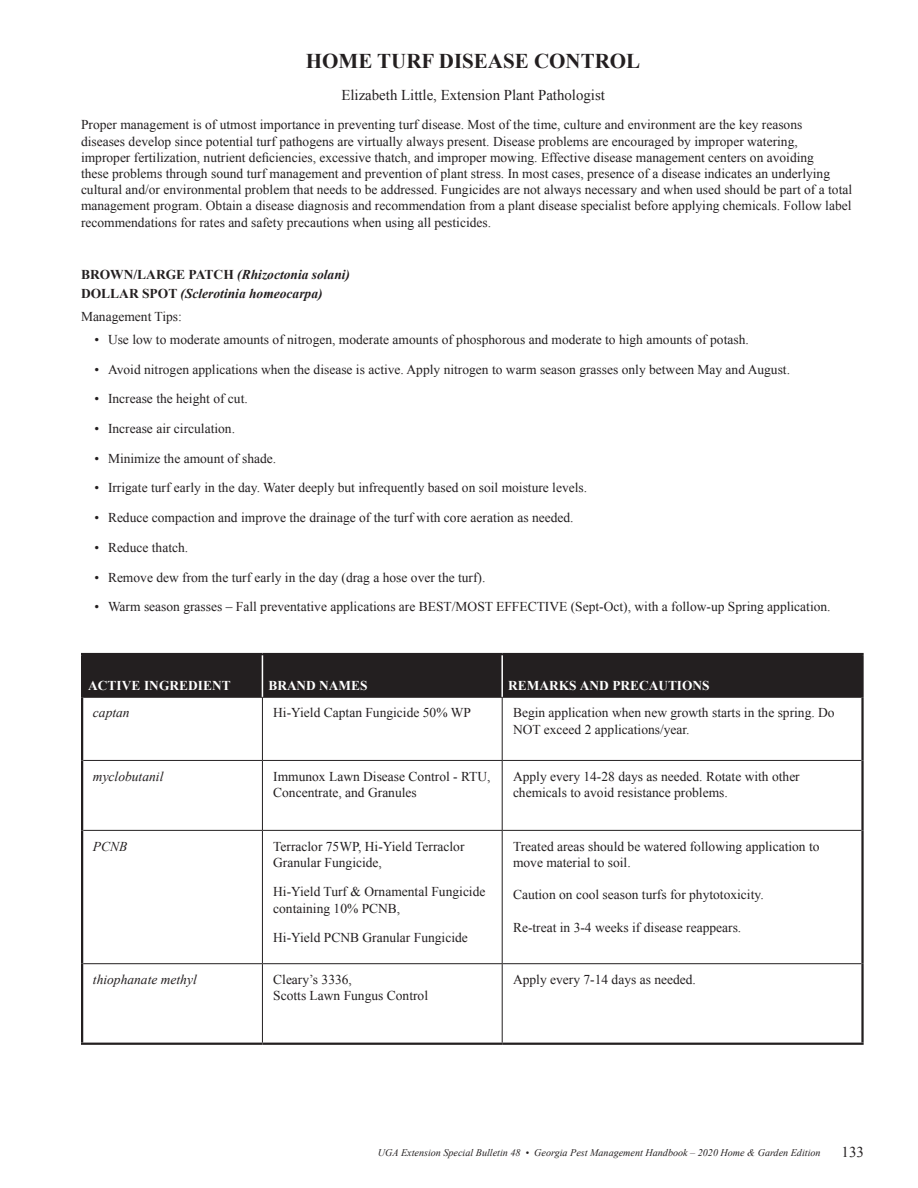
<style>
.page{position:relative;width:918px;height:1188px;background:#fff}
.page>*{position:absolute;margin:0;border:0;box-sizing:border-box;transform-origin:0 0}
.t1{font:700 21px "Times New Roman";color:#231f20}
.t2{font:15px "Times New Roman";color:#231f20}
.t3{font:13.5px/16.2px "Times New Roman";color:#231f20}
.t4{font:italic 700 13.5px/19.5px "Times New Roman";color:#231f20}
.t5{font:700 13.5px "Times New Roman";color:#fff}
.t6{font:italic 13.5px "Times New Roman";color:#231f20}
.t7{font:italic 10.2px "Times New Roman";color:#231f20}
.s1{font-style:normal}
</style>
<div class="page">
<div style="left:83px;top:655px;width:778px;height:42px;background:#231f20"></div>
<hr style="left:83px;top:697px;width:179px;height:1px;background:#231f20">
<hr style="left:262px;top:697px;width:240px;height:1px;background:#231f20">
<hr style="left:262px;top:698px;width:1px;height:62px;background:#231f20">
<hr style="left:502px;top:697px;width:359px;height:1px;background:#231f20">
<hr style="left:502px;top:698px;width:1px;height:62px;background:#231f20">
<hr style="left:83px;top:760px;width:179px;height:1px;background:#231f20">
<hr style="left:262px;top:760px;width:240px;height:1px;background:#231f20">
<hr style="left:262px;top:761px;width:1px;height:69px;background:#231f20">
<hr style="left:502px;top:760px;width:359px;height:1px;background:#231f20">
<hr style="left:502px;top:761px;width:1px;height:69px;background:#231f20">
<hr style="left:83px;top:830px;width:179px;height:1px;background:#231f20">
<hr style="left:262px;top:830px;width:240px;height:1px;background:#231f20">
<hr style="left:262px;top:831px;width:1px;height:132px;background:#231f20">
<hr style="left:502px;top:830px;width:359px;height:1px;background:#231f20">
<hr style="left:502px;top:831px;width:1px;height:132px;background:#231f20">
<hr style="left:83px;top:963px;width:179px;height:1px;background:#231f20">
<hr style="left:262px;top:963px;width:240px;height:1px;background:#231f20">
<hr style="left:262px;top:964px;width:1px;height:79px;background:#231f20">
<hr style="left:502px;top:963px;width:359px;height:1px;background:#231f20">
<hr style="left:502px;top:964px;width:1px;height:79px;background:#231f20">
<hr style="left:262px;top:655px;width:1px;height:42px;background:#fff">
<hr style="left:501px;top:655px;width:2px;height:42px;background:#fff">
<hr style="left:81px;top:653px;width:181px;height:2px;background:#231f20">
<hr style="left:81px;top:655px;width:2px;height:42px;background:#231f20">
<hr style="left:262px;top:653px;width:240px;height:2px;background:#231f20">
<hr style="left:502px;top:653px;width:362px;height:2px;background:#231f20">
<hr style="left:861px;top:655px;width:3px;height:42px;background:#231f20">
<hr style="left:81px;top:697px;width:2px;height:63px;background:#231f20">
<hr style="left:861px;top:697px;width:3px;height:63px;background:#231f20">
<hr style="left:81px;top:760px;width:2px;height:70px;background:#231f20">
<hr style="left:861px;top:760px;width:3px;height:70px;background:#231f20">
<hr style="left:81px;top:830px;width:2px;height:134px;background:#231f20">
<hr style="left:861px;top:830px;width:3px;height:134px;background:#231f20">
<hr style="left:81px;top:964px;width:2px;height:79px;background:#231f20">
<hr style="left:861px;top:964px;width:3px;height:79px;background:#231f20">
<hr style="left:81px;top:1043px;width:181px;height:2px;background:#231f20">
<hr style="left:262px;top:1043px;width:240px;height:2px;background:#231f20">
<hr style="left:502px;top:1043px;width:362px;height:2px;background:#231f20">
<h1 class="t1" style="left:306px;top:47px;width:336px">HOME TURF DISEASE CONTROL</h1>
<p class="t2" style="left:341px;top:85px;width:265px">Elizabeth Little, Extension Plant Pathologist</p>
<p class="t3" style="left:81px;top:117px;width:773px">Proper management is of utmost importance in preventing turf disease. Most of the time, culture and environment are the key reasons<br>diseases develop since potential turf pathogens are virtually always present. Disease problems are encouraged by improper watering,<br>improper fertilization, nutrient deficiencies, excessive thatch, and improper mowing. Effective disease management centers on avoiding<br>these problems through sound turf management and prevention of plant stress. In most cases, presence of a disease indicates an underlying cultural and/or environmental problem that needs to be addressed. Fungicides are not always necessary and when used should be part of a total management program. Obtain a disease diagnosis and recommendation from a plant disease specialist before applying chemicals. Follow label recommendations for rates and safety precautions when using all pesticides.</p>
<p class="t4" style="left:81px;top:264px;width:271px"><span class="s1">BROWN/LARGE PATCH</span> (Rhizoctonia solani)<br><span class="s1">DOLLAR SPOT</span> (Sclerotinia homeocarpa)</p>
<p class="t3" style="left:81px;top:308px;width:102px">Management Tips:</p>
<p class="t3" style="left:94px;top:331px;width:656px">• Use low to moderate amounts of nitrogen, moderate amounts of phosphorous and moderate to high amounts of potash.</p>
<p class="t3" style="left:94px;top:361px;width:697px">• Avoid nitrogen applications when the disease is active. Apply nitrogen to warm season grasses only between May and August.</p>
<p class="t3" style="left:94px;top:390px;width:155px">• Increase the height of cut.</p>
<p class="t3" style="left:94px;top:420px;width:142px">• Increase air circulation.</p>
<p class="t3" style="left:94px;top:450px;width:183px">• Minimize the amount of shade.</p>
<p class="t3" style="left:94px;top:480px;width:494px">• Irrigate turf early in the day. Water deeply but infrequently based on soil moisture levels.</p>
<p class="t3" style="left:94px;top:509px;width:481px">• Reduce compaction and improve the drainage of the turf with core aeration as needed.</p>
<p class="t3" style="left:94px;top:539px;width:95px">• Reduce thatch.</p>
<p class="t3" style="left:94px;top:569px;width:393px">• Remove dew from the turf early in the day (drag a hose over the turf).</p>
<p class="t3" style="left:94px;top:598px;width:738px">• Warm season grasses – Fall preventative applications are BEST/MOST EFFECTIVE (Sept-Oct), with a follow-up Spring application.</p>
<p class="t5" style="left:88px;top:677px;width:144px">ACTIVE INGREDIENT</p>
<p class="t5" style="left:268px;top:677px;width:101px">BRAND NAMES</p>
<p class="t5" style="left:508px;top:677px;width:203px">REMARKS AND PRECAUTIONS</p>
<p class="t6" style="left:93px;top:704px;width:38px">captan</p>
<p class="t3" style="left:273px;top:705px;width:199px">Hi-Yield Captan Fungicide 50% WP</p>
<p class="t3" style="left:513px;top:705px;width:323px">Begin application when new growth starts in the spring. Do<br>NOT exceed 2 applications/year.</p>
<p class="t6" style="left:93px;top:767px;width:72px">myclobutanil</p>
<p class="t3" style="left:273px;top:768px;width:219px">Immunox Lawn Disease Control - RTU,<br>Concentrate, and Granules</p>
<p class="t3" style="left:513px;top:768px;width:288px">Apply every 14-28 days as needed. Rotate with other chemicals to avoid resistance problems.</p>
<p class="t6" style="left:93px;top:837px;width:36px">PCNB</p>
<p class="t3" style="left:273px;top:838px;width:193px">Terraclor 75WP, Hi-Yield Terraclor<br>Granular Fungicide,</p>
<p class="t3" style="left:273px;top:884px;width:214px">Hi-Yield Turf &amp; Ornamental Fungicide containing 10% PCNB,</p>
<p class="t3" style="left:273px;top:930px;width:196px">Hi-Yield PCNB Granular Fungicide</p>
<p class="t3" style="left:513px;top:838px;width:308px">Treated areas should be watered following application to move material to soil.</p>
<p class="t3" style="left:513px;top:886px;width:252px">Caution on cool season turfs for phytotoxicity.</p>
<p class="t3" style="left:513px;top:919px;width:230px">Re-treat in 3-4 weeks if disease reappears.</p>
<p class="t6" style="left:93px;top:970px;width:105px">thiophanate methyl</p>
<p class="t3" style="left:273px;top:971px;width:156px">Cleary’s 3336,<br>Scotts Lawn Fungus Control</p>
<p class="t3" style="left:513px;top:971px;width:184px">Apply every 7-14 days as needed.</p>
<p class="t7" style="left:378px;top:1146px;width:444px">UGA Extension Special Bulletin 48 • Georgia Pest Management Handbook – 2020 Home &amp; Garden Edition</p>
<p class="t2" style="left:842px;top:1142px;width:24px">133</p>
</div>
